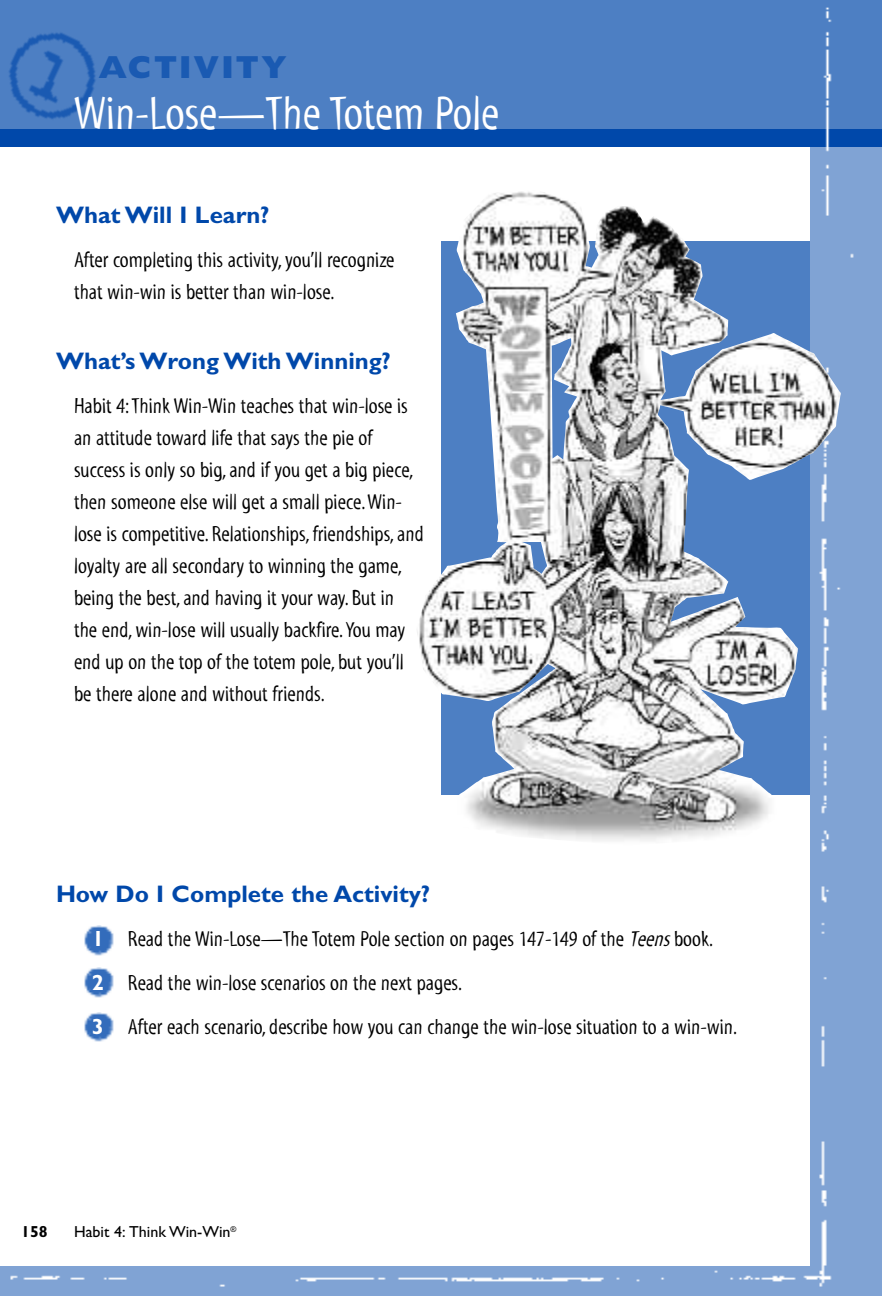
<style>
.page{position:relative;width:882px;height:1296px;background:#80a3d4}
.page>*{position:absolute;margin:0;border:0;box-sizing:border-box;transform-origin:0 0}
.t1{font:48px "Myriad Tilt";color:#fff}
.t2{font:800 32px "Gill Sans";letter-spacing:.065em;color:#1a5ab2}
.t3{font:700 24px "Gill Sans";color:#0048aa}
.t4{font:22px/32px "Myriad Tilt";color:#000}
.t5{font:16px "Gill Sans";color:#000}
.t6{font:700 16px "Gill Sans";color:#000}
.s1{font-family:"Gill Sans";font-weight:700;color:#fff}
.s2{font-style:italic}
</style>
<div class="page">
<div style="left:0;top:0;width:882px;height:136px;background:#4d7fc3"></div>
<div style="left:0;top:129px;width:882px;height:18px;background:#0048aa"></div>
<img style="left:0;top:7px;width:854px;height:1280px">
<div style="left:79px;top:964px;width:37px;height:37px;background:#fff"></div>
<img style="left:84px;top:968px;width:30px;height:30px">
<div style="left:79px;top:1008px;width:37px;height:37px;background:#fff"></div>
<img style="left:84px;top:1012px;width:30px;height:30px">
<svg style="left:442px;top:241px;width:368px;height:553px;background:#a6b4c7"></svg>
<img style="left:534px;top:190px;width:307px;height:391px">
<p class="t2" style="left:99px;top:55px;width:190px">ACTIVITY</p>
<p class="t1" style="left:74px;top:95px;width:427px">Win-Lose—The Totem Pole</p>
<p class="t3" style="left:56px;top:206px;width:215px">What Will I Learn?</p>
<p class="t4" style="left:74px;top:245px;width:322px">After completing this activity, you’ll recognize that win-win is better than win-lose.</p>
<p class="t3" style="left:56px;top:351px;width:336px">What’s Wrong With Winning?</p>
<p class="t4" style="left:74px;top:391px;width:352px">Habit 4:Think Win-Win teaches that win-lose is an attitude toward life that says the pie of success is only so big, and if you get a big piece, then someone else will get a small piece.Win&shy;lose is competitive. Relationships, friendships, and loyalty are all secondary to winning the game, being the best, and having it your way. But in<br>the end, win-lose will usually backfire.You may end up on the top of the totem pole, but you’ll be there alone and without friends.</p>
<p class="t3" style="left:56px;top:885px;width:376px">How Do I Complete the Activity?</p>
<p class="t4" style="left:92px;top:919px;width:647px;line-height:44px"><span class="s1">1</span> Read the Win-Lose—The Totem Pole section on pages 147-149 of the <span class="s2">Teens</span>book.<br><span class="s1">2</span> Read the win-lose scenarios on the next pages.<br><span class="s1">3</span> After each scenario, describe how you can change the win-lose situation to a win-win.</p>
<p class="t6" style="left:21px;top:1225px;width:28px">158</p>
<p class="t5" style="left:74px;top:1226px;width:164px">Habit 4: Think Win-Win<sup>®</sup></p>
</div>
